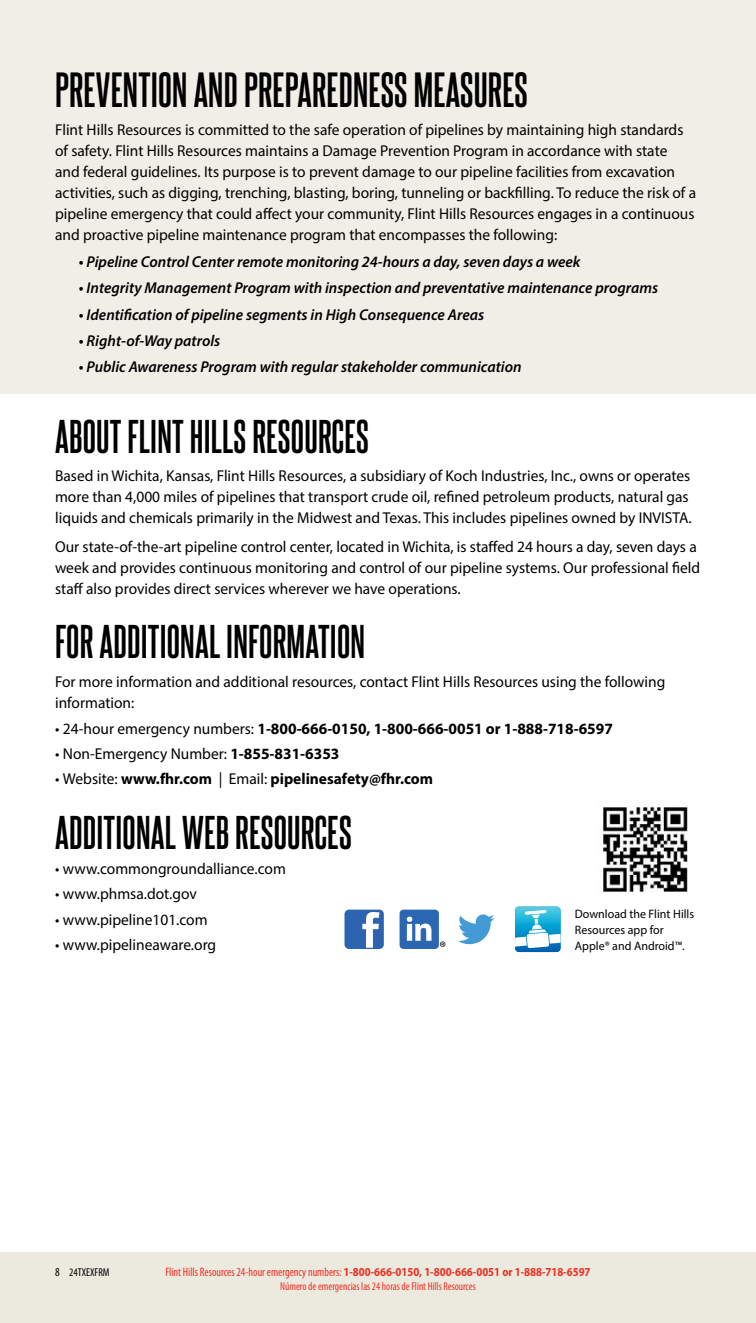
<style>
.page{position:relative;width:756px;height:1323px;background:#fff}
.page>*{position:absolute;margin:0;border:0;box-sizing:border-box;transform-origin:0 0}
.t1{font:700 42px "Steelfish Rg";letter-spacing:.005em;color:#000}
.t2{font:700 40.25px "Steelfish Rg";letter-spacing:.005em;color:#000}
.t3{font:15.75px/21px "Myriad Pro";color:#000}
.t4{font:italic 600 15.75px "Myriad Pro";color:#000}
.t5{font:700 15.75px "Myriad Pro";color:#000}
.t6{font:700 semi-condensed 12.25px "Myriad Pro";color:#ee3124;scale:.94 1}
.t7{font:12.25px/15.8px "Myriad Pro";color:#000}
.t8{font:condensed 11.38px "Myriad Pro";color:#ee3124;scale:.94 1}
.t9{font:condensed 11.38px "Myriad Pro";color:#000}
.s1{font-weight:400}
.s2{font-weight:700}
.s3{font-size:12.25px}
.s4{font-weight:400;font-stretch:condensed}
</style>
<div class="page">
<img style="left:603px;top:806px;width:85px;height:86px">
<svg style="left:515px;top:907px;width:46px;height:45px"></svg>
<div style="left:345px;top:910px;width:39px;height:39px;background:#2d64af;border-radius:4px"></div>
<svg style="left:362px;top:912px;width:18px;height:36px"></svg>
<svg style="left:458px;top:914px;width:36px;height:30px"></svg>
<div style="left:400px;top:910px;width:39px;height:39px;background:#2a66b1;border-radius:4px"></div>
<svg style="left:407px;top:917px;width:25px;height:24px"></svg>
<svg style="left:440px;top:941px;width:5px;height:6px"></svg>
<div style="left:0;top:0;width:756px;height:394px;background:#f0eee6"></div>
<div style="left:0;top:1252px;width:756px;height:71px;background:#eceade"></div>
<h1 class="t1" style="left:55px;top:64px;width:474px">PREVENTION AND PREPAREDNESS MEASURES</h1>
<p class="t3" style="left:55px;top:119px;width:643px">Flint Hills Resources is committed to the safe operation of pipelines by maintaining high standards of safety. Flint Hills Resources maintains a Damage Prevention Program in accordance with state<br>and federal guidelines. Its purpose is to prevent damage to our pipeline facilities from excavation activities, such as digging, trenching, blasting, boring, tunneling or backfilling. To reduce the risk of a pipeline emergency that could affect your community, Flint Hills Resources engages in a continuous and proactive pipeline maintenance program that encompasses the following:</p>
<p class="t4" style="left:79px;top:252px;width:503px">• Pipeline Control Center remote monitoring 24-hours a day, seven days a week</p>
<p class="t4" style="left:79px;top:278px;width:581px">• Integrity Management Program with inspection and preventative maintenance programs</p>
<p class="t4" style="left:79px;top:304px;width:407px">• Identification of pipeline segments in High Consequence Areas</p>
<p class="t4" style="left:79px;top:331px;width:143px">• Right-of-Way patrols</p>
<p class="t4" style="left:79px;top:357px;width:444px">• Public Awareness Program with regular stakeholder communication</p>
<h2 class="t2" style="left:55px;top:411px;width:315px">ABOUT FLINT HILLS RESOURCES</h2>
<p class="t3" style="left:55px;top:465px;width:638px">Based in Wichita, Kansas, Flint Hills Resources, a subsidiary of Koch Industries, Inc., owns or operates more than 4,000 miles of pipelines that transport crude oil, refined petroleum products, natural gas liquids and chemicals primarily in the Midwest and Texas. This includes pipelines owned by INVISTA.</p>
<p class="t3" style="left:55px;top:536px;width:647px">Our state-of-the-art pipeline control center, located in Wichita, is staffed 24 hours a day, seven days a week and provides continuous monitoring and control of our pipeline systems. Our professional field staff also provides direct services wherever we have operations.</p>
<h2 class="t2" style="left:55px;top:617px;width:312px">FOR ADDITIONAL INFORMATION</h2>
<p class="t3" style="left:55px;top:671px;width:612px">For more information and additional resources, contact Flint Hills Resources using the following information:</p>
<p class="t5" style="left:55px;top:718px;width:559px"><span class="s1">• 24-hour emergency numbers:</span> 1-800-666-0150, 1-800-666-0051 or 1-888-718-6597</p>
<p class="t3" style="left:55px;top:743px;width:286px">• Non-Emergency Number: <span class="s2">1-855-831-6353</span></p>
<p class="t5" style="left:55px;top:769px;width:379px"><span class="s1">• Website:</span> www.fhr.com <span class="s1">| Email:</span> pipelinesafety@fhr.com</p>
<h2 class="t2" style="left:55px;top:807px;width:298px">ADDITIONAL WEB RESOURCES</h2>
<p class="t3" style="left:55px;top:858px;width:232px">• www.commongroundalliance.com</p>
<p class="t3" style="left:55px;top:883px;width:143px">• www.phmsa.dot.gov</p>
<p class="t3" style="left:55px;top:909px;width:154px">• www.pipeline101.com</p>
<p class="t3" style="left:55px;top:934px;width:163px">• www.pipelineaware.org</p>
<p class="t7" style="left:575px;top:906px;width:121px">Download the Flint Hills<br>Resources app for<br>Apple® and Android™.</p>
<p class="t9" style="left:55px;top:1265px;width:56px"><span class="s3">8</span> 24TXEXFRM</p>
<p class="t6" style="left:165px;top:1264px;width:454px"><span class="s4">Flint Hills Resources 24-hour emergency numbers:</span> 1-800-666-0150, 1-800-666-0051 or 1-888-718-6597</p>
<p class="t8" style="left:280px;top:1279px;width:210px">Número de emergencias las 24 horas de Flint Hills Resources</p>
</div>
